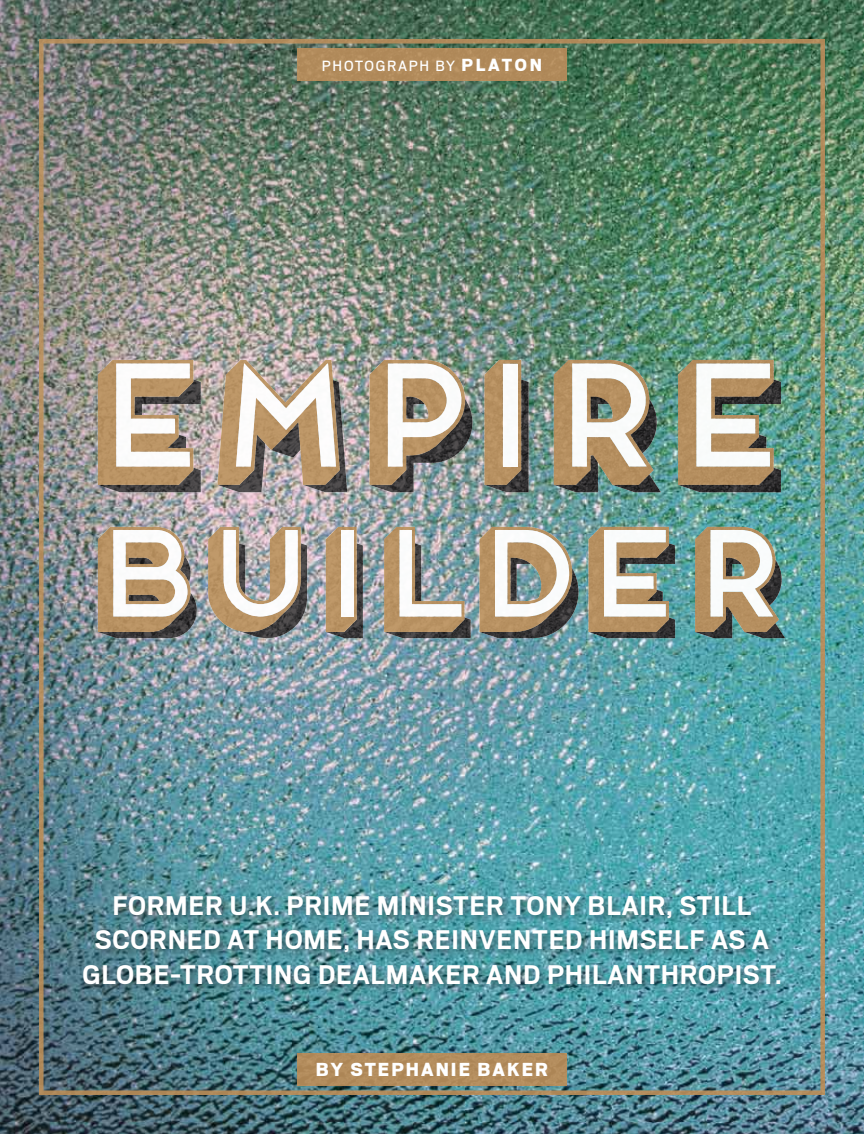
<style>
.page{position:relative;width:864px;height:1134px;background:#fff}
.page>*{position:absolute;margin:0;border:0;box-sizing:border-box;transform-origin:0 0}
.t1{font:700 30px/34.5px "Scout";letter-spacing:.025em;color:#fff;text-align:center}
.t2{font:900 21px "Scout";letter-spacing:.1em;color:#fff}
.t3{font:16.5px "Scout";letter-spacing:.1em;color:#fff}
.s1{font-weight:900;font-size:19.5px}
</style>
<div class="page">
<img style="left:0;top:0;width:864px;height:1134px">
<img style="left:39px;top:39px;width:786px;height:1056px">
<p class="t3" style="left:322px;top:55px;width:222px">PHOTOGRAPH BY <span class="s1">PLATON</span></p>
<p class="t1" style="left:82px;top:887px;width:701px">FORMER U.K. PRIME MINISTER TONY BLAIR, STILL<br>SCORNED AT HOME, HAS REINVENTED HIMSELF AS A<br>GLOBE-TROTTING DEALMAKER AND PHILANTHROPIST.</p>
<p class="t2" style="left:316px;top:1056px;width:234px">BY STEPHANIE BAKER</p>
</div>
